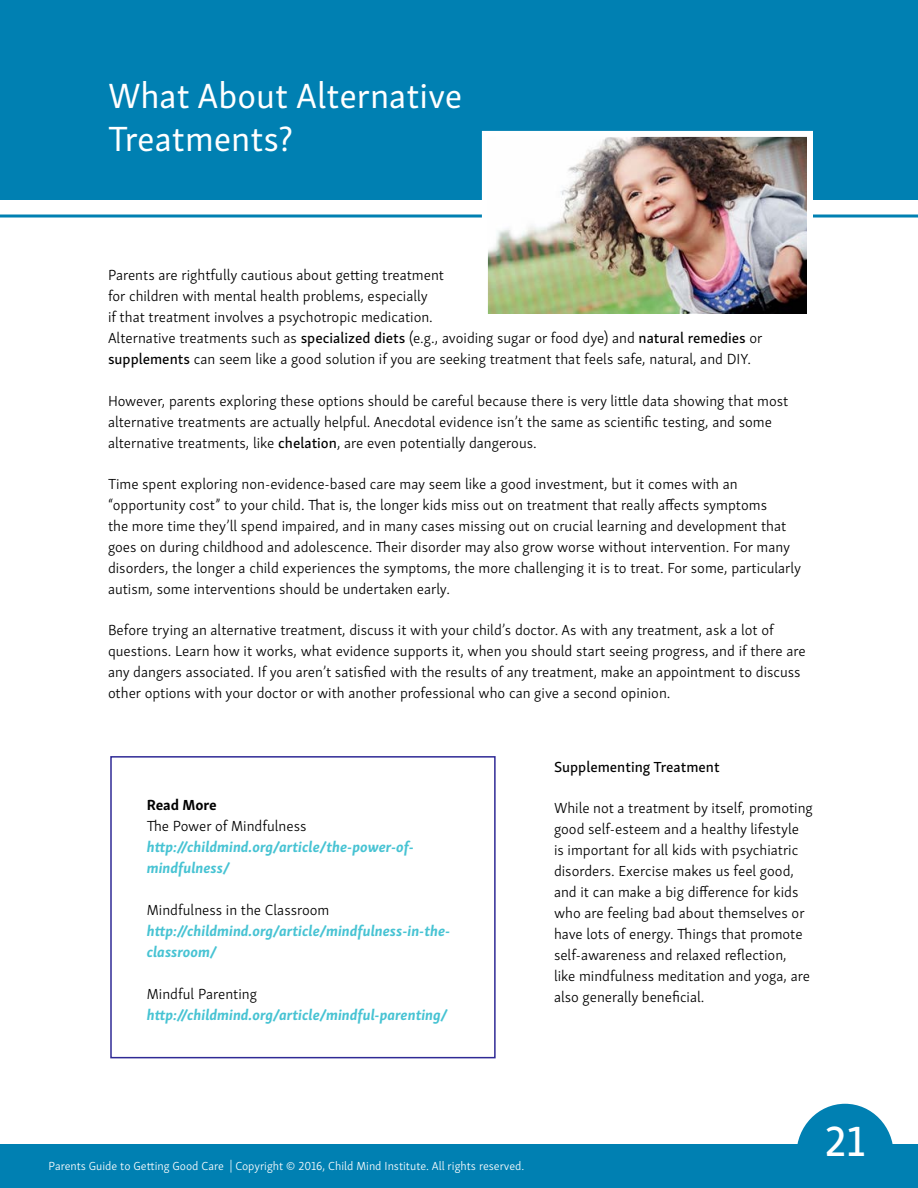
<style>
.page{position:relative;width:918px;height:1188px;background:#fff}
.page>*{position:absolute;margin:0;border:0;box-sizing:border-box;transform-origin:0 0}
.t1{font:43.5px "Skolar Sans Latn Me";color:#fff}
.t2{font:36px/43.2px "Skolar Sans Latn";color:#fff}
.t3{font:300 15px/21px "Skolar Sans Latn";color:#000}
.t4{font:italic 700 15px/21px "Skolar Sans Latn";color:#47c3d3}
.t5{font:15px "Skolar Sans Latn Me";color:#000}
.t6{font:700 15px "Skolar Sans Latn";color:#000}
.t7{font:300 12px "Skolar Sans Latn";color:#fff}
.s1{font-family:"Skolar Sans Latn Me";font-weight:400}
</style>
<div class="page">
<div style="left:0;top:1145px;width:918px;height:43px;background:#0080b2"></div>
<svg style="left:796px;top:1104px;width:98px;height:41px"></svg>
<div style="left:0;top:0;width:918px;height:200px;background:#0080b2"></div>
<hr style="left:0;top:215px;width:918px;height:3px;background:#0080b2">
<img style="left:489px;top:138px;width:317px;height:175px">
<div style="left:482px;top:131px;width:331px;height:189px;border:6px solid #fff"></div>
<div style="left:110px;top:756px;width:386px;height:302px;border:2px solid #2f2a95"></div>
<h2 class="t2" style="left:108px;top:71px;width:356px">What About Alternative<br>Treatments?</h2>
<p class="t3" style="left:108px;top:264px;width:656px">Parents are rightfully cautious about getting treatment<br>for children with mental health problems, especially<br>if that treatment involves a psychotropic medication.<br>Alternative treatments such as <span class="s1">specialized diets</span> (e.g., avoiding sugar or food dye) and <span class="s1">natural remedies</span> or <span class="s1">supplements</span> can seem like a good solution if you are seeking treatment that feels safe, natural, and DIY.</p>
<p class="t3" style="left:108px;top:389px;width:682px">However, parents exploring these options should be careful because there is very little data showing that most alternative treatments are actually helpful. Anecdotal evidence isn’t the same as scientific testing, and some alternative treatments, like <span class="s1">chelation</span>, are even potentially dangerous.</p>
<p class="t3" style="left:108px;top:472px;width:695px">Time spent exploring non-evidence-based care may seem like a good investment, but it comes with an “opportunity cost” to your child. That is, the longer kids miss out on treatment that really affects symptoms<br>the more time they’ll spend impaired, and in many cases missing out on crucial learning and development that goes on during childhood and adolescence. Their disorder may also grow worse without intervention. For many disorders, the longer a child experiences the symptoms, the more challenging it is to treat. For some, particularly autism, some interventions should be undertaken early.</p>
<p class="t3" style="left:108px;top:618px;width:699px">Before trying an alternative treatment, discuss it with your child’s doctor. As with any treatment, ask a lot of questions. Learn how it works, what evidence supports it, when you should start seeing progress, and if there are any dangers associated. If you aren’t satisfied with the results of any treatment, make an appointment to discuss other options with your doctor or with another professional who can give a second opinion.</p>
<p class="t6" style="left:147px;top:793px;width:72px">Read More</p>
<p class="t3" style="left:147px;top:815px;width:161px">The Power of Mindfulness</p>
<p class="t4" style="left:147px;top:835px;width:269px">http://childmind.org/article/the-power-of&shy;mindfulness/</p>
<p class="t3" style="left:147px;top:899px;width:184px">Mindfulness in the Classroom</p>
<p class="t4" style="left:147px;top:919px;width:305px">http://childmind.org/article/mindfulness-in-the&shy;classroom/</p>
<p class="t3" style="left:147px;top:983px;width:112px">Mindful Parenting</p>
<p class="t4" style="left:147px;top:1003px;width:302px">http://childmind.org/article/mindful-parenting/</p>
<p class="t5" style="left:554px;top:755px;width:167px">Supplementing Treatment</p>
<p class="t3" style="left:554px;top:796px;width:260px">While not a treatment by itself, promoting good self-esteem and a healthy lifestyle<br>is important for all kids with psychiatric disorders. Exercise makes us feel good, and it can make a big difference for kids who are feeling bad about themselves or have lots of energy. Things that promote self-awareness and relaxed reflection,<br>like mindfulness meditation and yoga, are also generally beneficial.</p>
<p class="t7" style="left:49px;top:1157px;width:477px">Parents Guide to Getting Good Care | Copyright © 2016, Child Mind Institute. All rights reserved.</p>
<h1 class="t1" style="left:825px;top:1107px;width:43px">21</h1>
</div>
